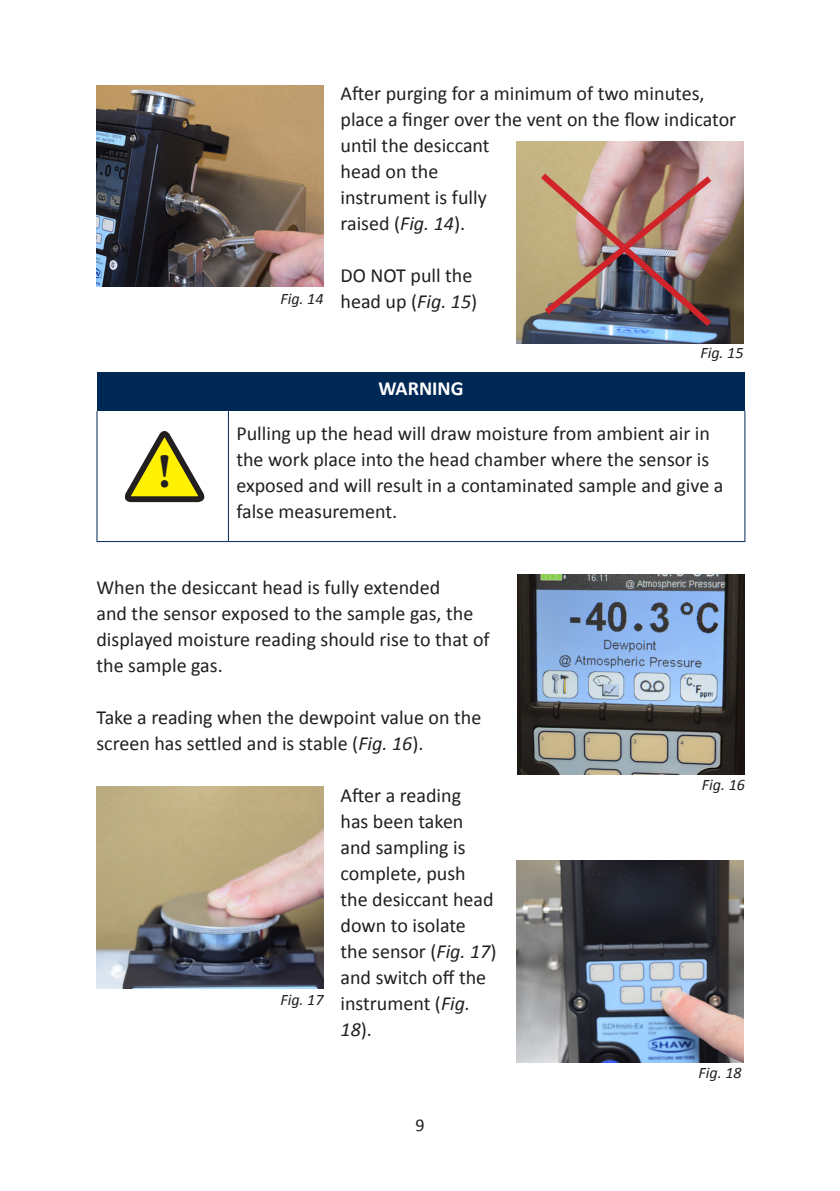
<style>
.page{position:relative;width:840px;height:1191px;background:#fff}
.page>*{position:absolute;margin:0;border:0;box-sizing:border-box;transform-origin:0 0}
.t1{font:700 48px "Minion Pro";color:#231f20}
.Content{font:20px/26px "Calibri";color:#231f20}
.Content-2{font:700 20px "Calibri";color:#fff}
.t2{font:18px "Calibri";color:#231f20}
.t3{font:italic 16px "Calibri";color:#231f20}
.s1{font-style:italic}
</style>
<div class="page">
<img style="left:96px;top:85px;width:227px;height:202px">
<img style="left:516px;top:142px;width:227px;height:201px">
<div style="left:97px;top:372px;width:647px;height:39px;background:#002855"></div>
<hr style="left:96px;top:411px;width:1px;height:130px;background:#002855">
<hr style="left:228px;top:411px;width:1px;height:130px;background:#002855">
<hr style="left:744px;top:411px;width:1px;height:130px;background:#002855">
<hr style="left:96px;top:541px;width:132px;height:1px;background:#002855">
<hr style="left:228px;top:541px;width:517px;height:1px;background:#002855">
<img style="left:517px;top:574px;width:227px;height:200px">
<img style="left:96px;top:787px;width:227px;height:201px">
<img style="left:516px;top:860px;width:227px;height:202px">
<svg style="left:124px;top:431px;width:79px;height:72px"></svg>
<img style="left:534px;top:167px;width:183px;height:165px">
<p class="t1" style="left:158px;top:437px;width:15px">!</p>
<p class="t3" style="left:280px;top:288px;width:45px">Fig. 14</p>
<p class="Content" style="left:340px;top:80px;width:397px">After purging for a minimum of two minutes, place a finger over the vent on the flow indicator until the desiccant<br>head on the<br>instrument is fully<br>raised (<span class="s1">Fig. 14</span>).</p>
<p class="Content" style="left:340px;top:262px;width:138px">DO NOT pull the head up (<span class="s1">Fig. 15</span>)</p>
<p class="t3" style="left:700px;top:342px;width:45px">Fig. 15</p>
<p class="Content-2" style="left:378px;top:376px;width:87px">WARNING</p>
<p class="Content" style="left:236px;top:421px;width:488px">Pulling up the head will draw moisture from ambient air in the work place into the head chamber where the sensor is exposed and will result in a contaminated sample and give a false measurement.</p>
<p class="Content" style="left:96px;top:574px;width:394px">When the desiccant head is fully extended<br>and the sensor exposed to the sample gas, the displayed moisture reading should rise to that of the sample gas.</p>
<p class="Content" style="left:96px;top:704px;width:386px">Take a reading when the dewpoint value on the screen has settled and is stable (<span class="s1">Fig. 16</span>).</p>
<p class="Content" style="left:340px;top:782px;width:157px">After a reading<br>has been taken and sampling is complete, push the desiccant head down to isolate the sensor (<span class="s1">Fig. 17</span>) and switch off the instrument (<span class="s1">Fig.<br>18</span>).</p>
<p class="t3" style="left:280px;top:988px;width:45px">Fig. 17</p>
<p class="t2" style="left:415px;top:1113px;width:11px">9</p>
<p class="t3" style="left:701px;top:774px;width:45px">Fig. 16</p>
<p class="t3" style="left:698px;top:1062px;width:45px">Fig. 18</p>
</div>
